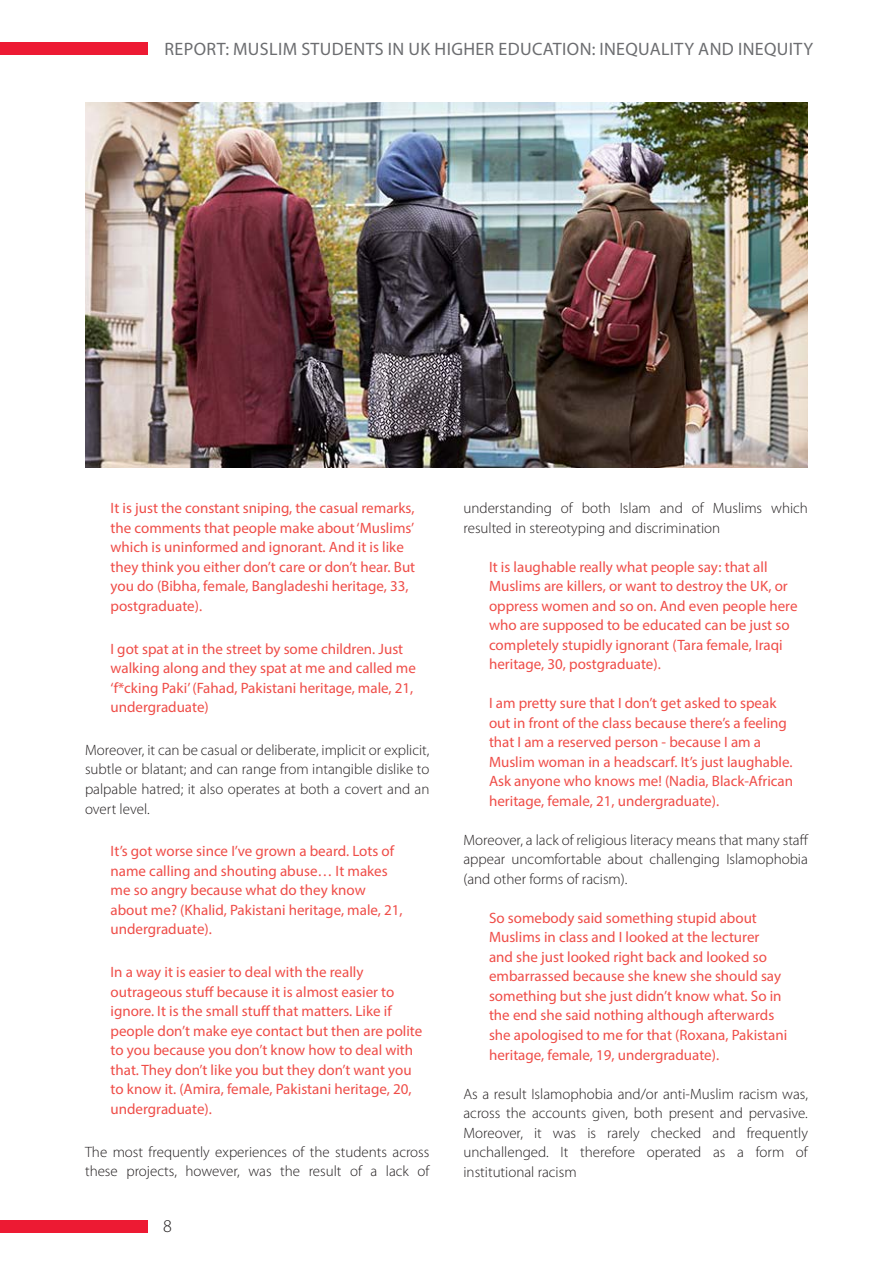
<style>
.page{position:relative;width:893px;height:1263px;background:#fff}
.page>*{position:absolute;margin:0;border:0;box-sizing:border-box;transform-origin:0 0}
.t1{font:18px "Myriad Pro";letter-spacing:.02em;color:#6c6d70}
.t2{font:300 18px "Myriad Pro";color:#231f20}
.t3{font:15px/19.5px "Myriad Pro";color:#ef4d48}
.t4{font:300 15px/19.5px "Myriad Pro";color:#231f20;text-align:justify}
</style>
<div class="page">
<div style="left:0;top:43px;width:147px;height:12px;background:#ed1a33"></div>
<div style="left:0;top:1220px;width:147px;height:13px;background:#ed1a33"></div>
<img style="left:85px;top:102px;width:723px;height:366px">
<p class="t1" style="left:165px;top:38px;width:650px">REPORT: MUSLIM STUDENTS IN UK HIGHER EDUCATION: INEQUALITY AND INEQUITY</p>
<p class="t3" style="left:111px;top:498px;width:306px">It is just the constant sniping, the casual remarks, the comments that people make about ‘Muslims’ which is uninformed and ignorant. And it is like they think you either don’t care or don’t hear. But you do (Bibha, female, Bangladeshi heritage, 33, postgraduate).</p>
<p class="t3" style="left:111px;top:638px;width:307px">I got spat at in the street by some children. Just walking along and they spat at me and called me ‘f*cking Paki’ (Fahad, Pakistani heritage, male, 21, undergraduate)</p>
<p class="t4" style="left:85px;top:740px;width:346px">Moreover, it can be casual or deliberate, implicit or explicit, subtle or blatant; and can range from intangible dislike to palpable hatred; it also operates at both a covert and an overt level.</p>
<p class="t3" style="left:111px;top:841px;width:294px">It’s got worse since I’ve grown a beard. Lots of name calling and shouting abuse… It makes me so angry because what do they know about me? (Khalid, Pakistani heritage, male, 21, undergraduate).</p>
<p class="t3" style="left:111px;top:962px;width:313px">In a way it is easier to deal with the really outrageous stuff because it is almost easier to ignore. It is the small stuff that matters. Like if people don’t make eye contact but then are polite to you because you don’t know how to deal with that. They don’t like you but they don’t want you to know it. (Amira, female, Pakistani heritage, 20, undergraduate).</p>
<p class="t4" style="left:85px;top:1142px;width:346px">The most frequently experiences of the students across these projects, however, was the result of a lack of</p>
<p class="t2" style="left:163px;top:1216px;width:10px">8</p>
<p class="t4" style="left:463px;top:499px;width:346px">understanding of both Islam and of Muslims which resulted in stereotyping and discrimination</p>
<p class="t3" style="left:489px;top:557px;width:310px">It is laughable really what people say: that all Muslims are killers, or want to destroy the UK, or oppress women and so on. And even people here who are supposed to be educated can be just so completely stupidly ignorant (Tara female, Iraqi heritage, 30, postgraduate).</p>
<p class="t3" style="left:489px;top:693px;width:306px">I am pretty sure that I don’t get asked to speak out in front of the class because there’s a feeling that I am a reserved person - because I am a Muslim woman in a headscarf. It’s just laughable.<br>Ask anyone who knows me! (Nadia, Black-African heritage, female, 21, undergraduate).</p>
<p class="t4" style="left:463px;top:830px;width:347px">Moreover, a lack of religious literacy means that many staff appear uncomfortable about challenging Islamophobia (and other forms of racism).</p>
<p class="t3" style="left:489px;top:908px;width:300px">So somebody said something stupid about Muslims in class and I looked at the lecturer<br>and she just looked right back and looked so embarrassed because she knew she should say something but she just didn’t know what. So in the end she said nothing although afterwards she apologised to me for that (Roxana, Pakistani heritage, female, 19, undergraduate).</p>
<p class="t4" style="left:463px;top:1084px;width:346px">As a result Islamophobia and/or anti-Muslim racism was, across the accounts given, both present and pervasive.<br>Moreover, it was is rarely checked and frequently unchallenged. It therefore operated as a form of institutional racism</p>
</div>
